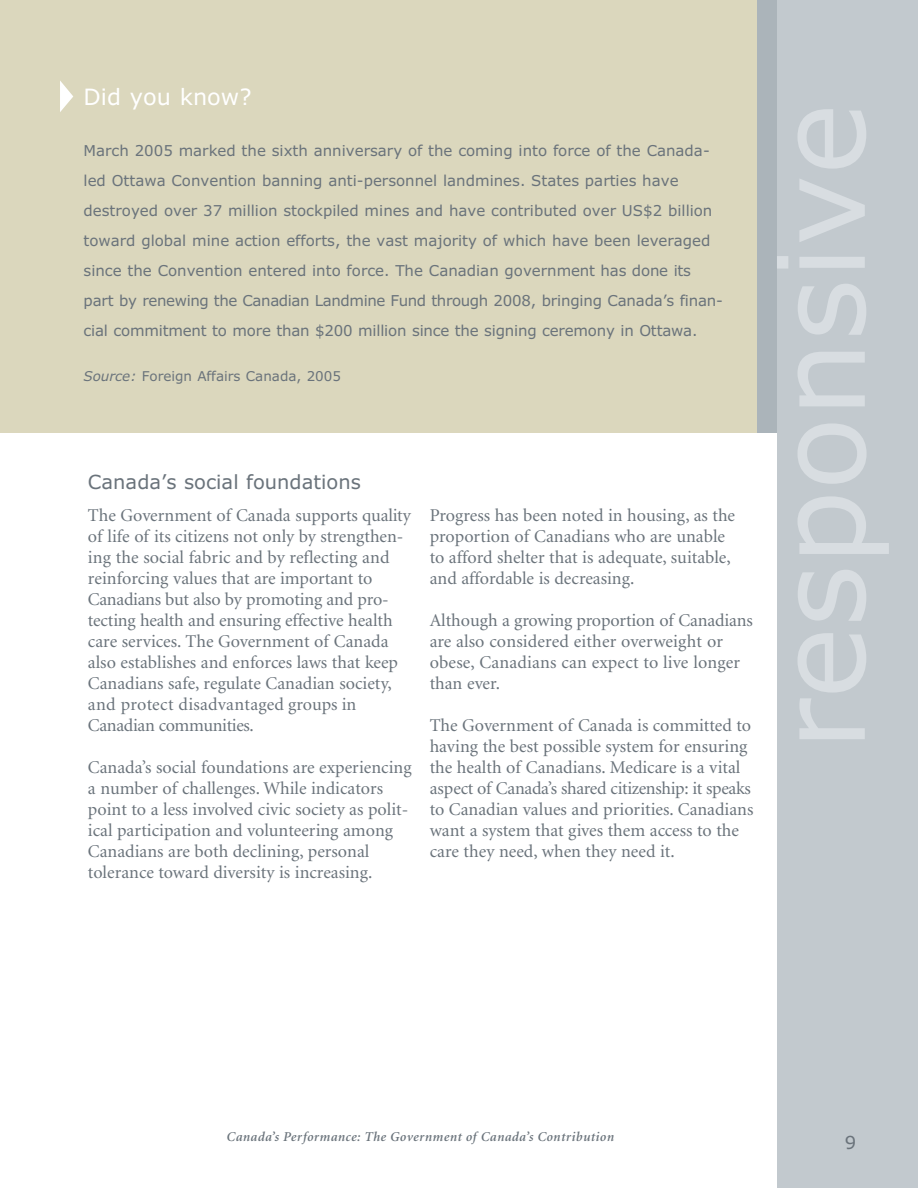
<style>
.page{position:relative;width:918px;height:1188px;background:#fff}
.page>*{position:absolute;margin:0;border:0;box-sizing:border-box;transform-origin:0 0}
.t1{font:120px "Verdana";color:#d8dde1}
.t2{font:22.5px "Verdana";color:#fff}
.t3{font:19.5px "Verdana";color:#6a737b}
.t4{font:18px/21px "Minion";color:#6a737b}
.t5{font:18px "Verdana";color:#6a737b}
.t6{font:15px/30px "Verdana";color:#6a737b}
.t7{font:italic 600 13.5px "Minion";letter-spacing:.035em;color:#6a737b}
.t8{font:13.5px "Verdana";color:#6a737b}
.s1{font-style:italic}
</style>
<div class="page">
<div style="left:0;top:0;width:808px;height:433px;background:#dbd7bd"></div>
<div style="left:757px;top:0;width:22px;height:433px;background:#abb4ba"></div>
<div style="left:777px;top:0;width:141px;height:1188px;background:#c2c9ce"></div>
<svg style="left:60px;top:81px;width:13px;height:31px"></svg>
<p class="t2" style="left:84px;top:87px;width:170px">Did you know?</p>
<p class="t6" style="left:84px;top:137px;width:641px">March 2005 marked the sixth anniversary of the coming into force of the Canada&shy;led Ottawa Convention banning anti-personnel landmines. States parties have destroyed over 37 million stockpiled mines and have contributed over US$2 billion toward global mine action efforts, the vast majority of which have been leveraged since the Convention entered into force. The Canadian government has done its part by renewing the Canadian Landmine Fund through 2008, bringing Canada’s finan&shy;cial commitment to more than $200 million since the signing ceremony in Ottawa.</p>
<p class="t8" style="left:84px;top:370px;width:259px"><span class="s1">Source:</span> Foreign Affairs Canada, 2005</p>
<p class="t3" style="left:88px;top:474px;width:274px">Canada’s social foundations</p>
<p class="t4" style="left:88px;top:506px;width:324px">The Government of Canada supports quality of life of its citizens not only by strengthen&shy;ing the social fabric and by reflecting and reinforcing values that are important to Canadians but also by promoting and pro&shy;tecting health and ensuring effective health care services. The Government of Canada also establishes and enforces laws that keep Canadians safe, regulate Canadian society, and protect disadvantaged groups in Canadian communities.</p>
<p class="t4" style="left:88px;top:758px;width:325px">Canada’s social foundations are experiencing a number of challenges. While indicators point to a less involved civic society as polit&shy;ical participation and volunteering among Canadians are both declining, personal tolerance toward diversity is increasing.</p>
<p class="t4" style="left:430px;top:506px;width:307px">Progress has been noted in housing, as the proportion of Canadians who are unable to afford shelter that is adequate, suitable, and affordable is decreasing.</p>
<p class="t4" style="left:430px;top:611px;width:325px">Although a growing proportion of Canadians are also considered either overweight or obese, Canadians can expect to live longer than ever.</p>
<p class="t4" style="left:430px;top:716px;width:325px">The Government of Canada is committed to having the best possible system for ensuring the health of Canadians. Medicare is a vital aspect of Canada’s shared citizenship: it speaks to Canadian values and priorities. Canadians want a system that gives them access to the care they need, when they need it.</p>
<h1 class="t1" style="left:770px;top:750px;width:648px;rotate:-90deg">responsive</h1>
<p class="t7" style="left:226px;top:1131px;width:389px">Canada’s Performance: The Government of Canada’s Contribution</p>
<p class="t5" style="left:845px;top:1135px;width:13px">9</p>
</div>
